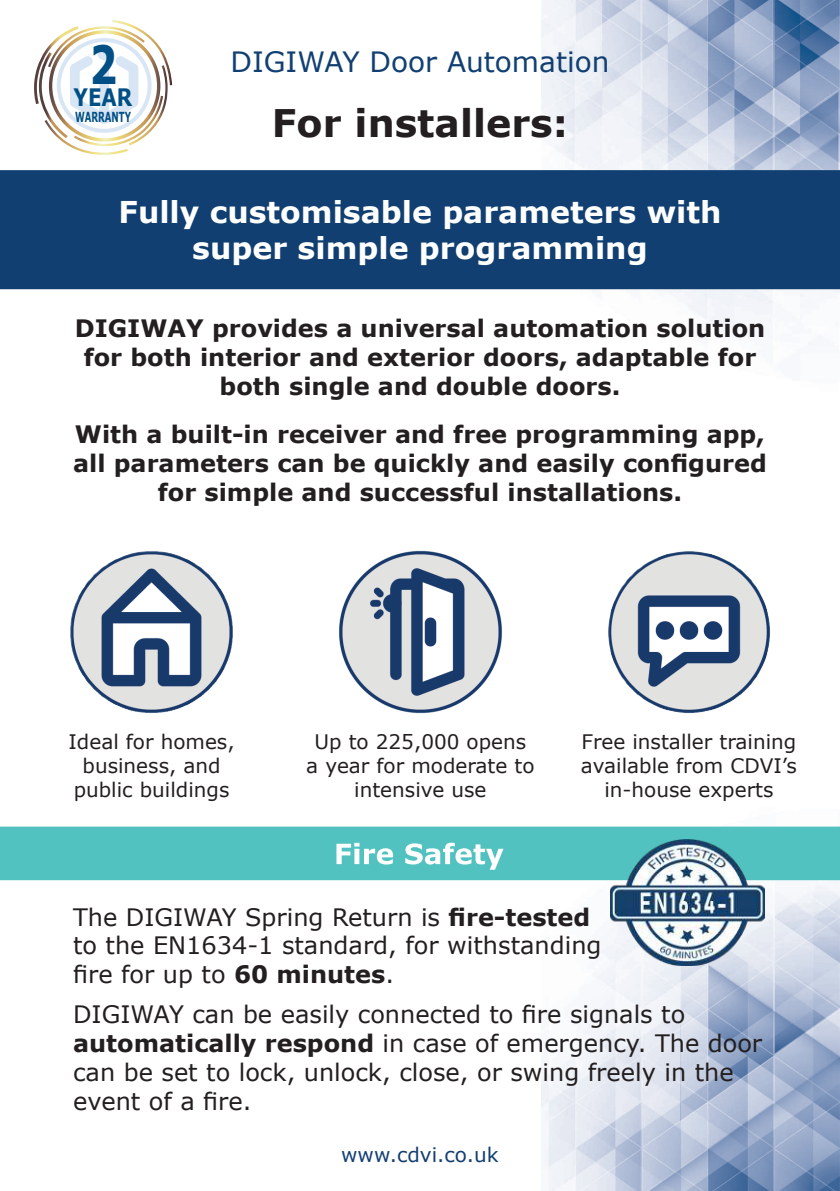
<style>
.page{position:relative;width:840px;height:1191px;background:#fff}
.page>*{position:absolute;margin:0;border:0;box-sizing:border-box;transform-origin:0 0}
.t1{font:700 38px "Verdana";color:#231f20}
.t2{font:700 30px/36px "Verdana";color:#fff;text-align:center}
.t3{font:28px "Verdana";color:#113f71}
.t4{font:24px/28.8px "Verdana";color:#231f20}
.t5{font:700 24px/28.8px "Verdana";color:#231f20;text-align:center}
.t6{font:700 24px "Verdana";color:#014f85;scale:.82 1}
.t7{font:20px/24px "Verdana";color:#231f20;text-align:center}
.t8{font:20px "Verdana";color:#113f71}
.t9{font:700 13.8px "Verdana";color:#014f85;scale:.62 1}
.s1{font-weight:700}
</style>
<div class="page">
<img style="left:541px;top:0;width:298px;height:1191px">
<div style="left:2px;top:172px;width:835px;height:115px;background:#113f71"></div>
<div style="left:0;top:170px;width:839px;height:119px;border:4px solid #113f71"></div>
<img style="left:586px;top:530px;width:204px;height:203px">
<img style="left:339px;top:550px;width:163px;height:164px">
<img style="left:70px;top:551px;width:163px;height:162px">
<div style="left:2px;top:828px;width:835px;height:50px;background:#52c2c0"></div>
<div style="left:0;top:826px;width:839px;height:54px;border:4px solid #52c2c0"></div>
<svg style="left:336px;top:842px;width:167px;height:27px"></svg>
<img style="left:609px;top:839px;width:155px;height:126px">
<svg style="left:34px;top:20px;width:138px;height:135px"></svg>
<p class="t6" style="left:73px;top:82px;width:73px">YEAR<sup>2</sup></p>
<p class="t9" style="left:75px;top:108px;width:92px">WARRANTY</p>
<p class="t3" style="left:230px;top:44px;width:380px">DIGIWAY Door Automation</p>
<h1 class="t1" style="left:272px;top:98px;width:297px">For installers:</h1>
<p class="t2" style="left:118px;top:194px;width:604px">Fully customisable parameters with super simple programming</p>
<p class="t5" style="left:75px;top:314px;width:691px">DIGIWAY provides a universal automation solution for both interior and exterior doors, adaptable for both single and double doors.</p>
<p class="t5" style="left:73px;top:420px;width:694px">With a built-in receiver and free programming app, all parameters can be quickly and easily configured for simple and successful installations.</p>
<p class="t7" style="left:68px;top:730px;width:167px">Ideal for homes, business, and public buildings</p>
<p class="t7" style="left:306px;top:730px;width:229px">Up to 225,000 opens a year for moderate to intensive use</p>
<p class="t7" style="left:580px;top:730px;width:217px">Free installer training available from CDVI’s in-house experts</p>
<p class="t4" style="left:73px;top:903px;width:529px">The DIGIWAY Spring Return is <span class="s1">fire-tested </span>to the EN1634-1 standard, for withstanding fire for up to <span class="s1">60 minutes</span>.</p>
<p class="t4" style="left:73px;top:1000px;width:690px">DIGIWAY can be easily connected to fire signals to <span class="s1">automatically respond</span> in case of emergency. The door can be set to lock, unlock, close, or swing freely in the event of a fire.</p>
<p class="t8" style="left:341px;top:1142px;width:159px">www.cdvi.co.uk</p>
</div>
